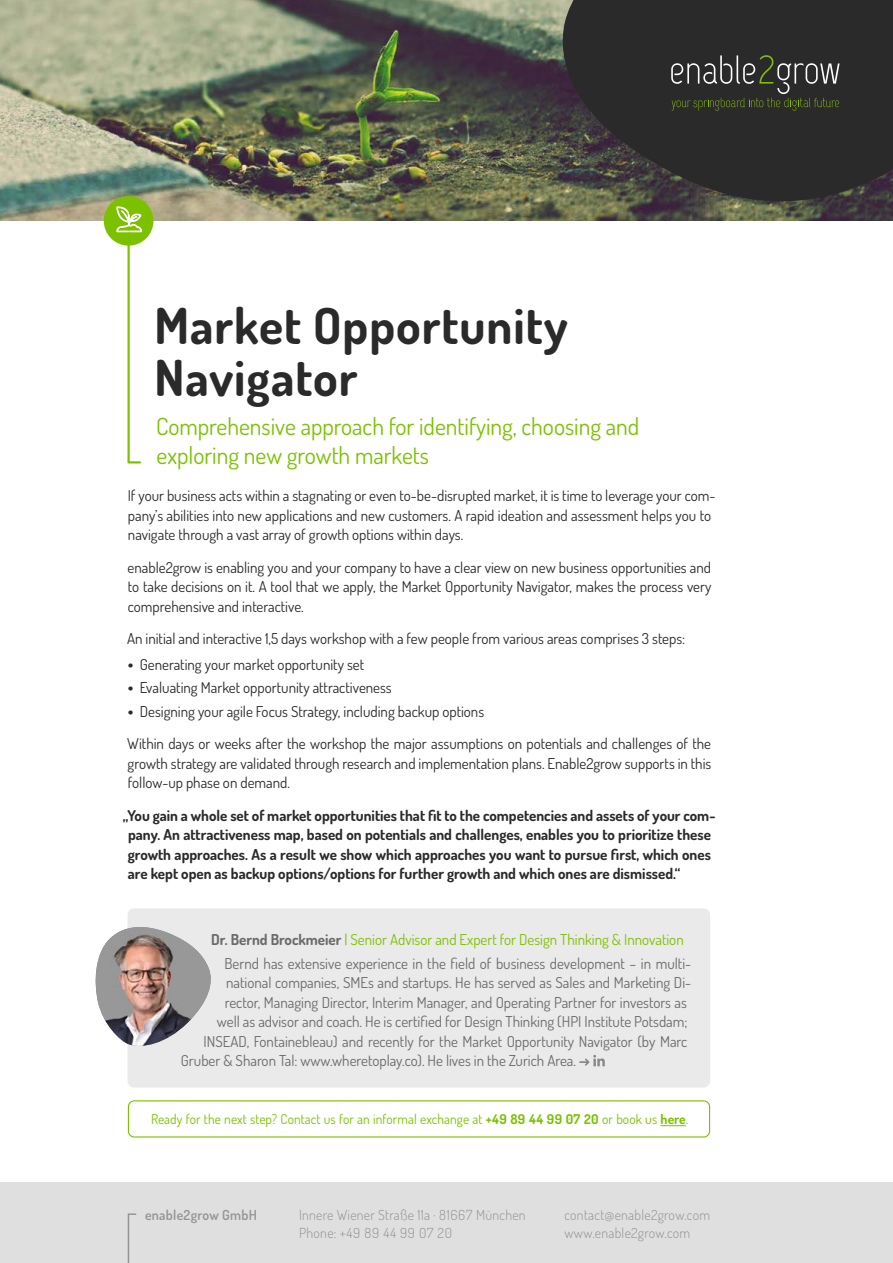
<style>
.page{position:relative;width:893px;height:1263px;background:#fff}
.page>*{position:absolute;margin:0;border:0;box-sizing:border-box;transform-origin:0 0}
.t1{font:700 49.65px/52.5px "Dosis";letter-spacing:.02em;color:#2a2a2a}
.t2{font:23.7px/28.3px "Dosis";color:#7cc100}
.t3{font:15px/19.5px "Dosis";color:#2a2a2a}
.t4{font:15px/23.7px "Dosis";color:#6a6a6a}
.t5{font:700 15px/19.5px "Dosis";color:#2a2a2a}
.t6{font:300 13.8px/18px "Dosis";letter-spacing:.02em;color:#949494}
.t7{font:600 13.8px "Dosis";letter-spacing:.02em;color:#949494}
.t8{font:13.5px "Dosis";letter-spacing:.005em;color:#7cc100}
.s1{font-weight:800}
.s2{font-weight:700}
.s3{color:#7cc100}
</style>
<div class="page">
<img style="left:0;top:0;width:725px;height:220px">
<div style="left:0;top:1182px;width:893px;height:81px;background:#dfdfdf"></div>
<svg style="left:127px;top:1213px;width:10px;height:50px"></svg>
<svg style="left:660px;top:1125px;width:26px;height:1px"></svg>
<div style="left:128px;top:1100px;width:582px;height:37px;border:1px solid #7cc100;border-radius:6px"></div>
<div style="left:128px;top:908px;width:582px;height:179px;background:#eaeaea;border-radius:6px"></div>
<svg style="left:580px;top:1055px;width:25px;height:12px"></svg>
<img style="left:95px;top:927px;width:116px;height:119px">
<svg style="left:555px;top:0;width:338px;height:218px;background:#343331"></svg>
<svg style="left:671px;top:55px;width:169px;height:56px;background:#40423b"></svg>
<div style="left:104px;top:196px;width:49px;height:50px;background:#7cc100;border-radius:50%"></div>
<svg style="left:116px;top:207px;width:26px;height:257px"></svg>
<h1 class="t1" style="left:154px;top:297px;width:415px">Market Opportunity<br>Navigator</h1>
<h2 class="t2" style="left:156px;top:411px;width:485px">Comprehensive approach for identifying, choosing and exploring new growth markets</h2>
<p class="t3" style="left:128px;top:485px;width:589px">If your business acts within a stagnating or even to-be-disrupted market, it is time to leverage your com&shy;pany’s abilities into new applications and new customers. A rapid ideation and assessment helps you to navigate through a vast array of growth options within days.</p>
<p class="t3" style="left:128px;top:557px;width:585px;text-align:justify">enable2grow is enabling you and your company to have a clear view on new business opportunities and to take decisions on it. A tool that we apply, the Market Opportunity Navigator, makes the process very comprehensive and interactive.</p>
<p class="t3" style="left:127px;top:628px;width:560px">An initial and interactive 1,5 days workshop with a few people from various areas comprises 3 steps:</p>
<p class="t3" style="left:128px;top:654px;width:237px"><span class="s1">•</span> Generating your market opportunity set</p>
<p class="t3" style="left:128px;top:677px;width:265px"><span class="s1">•</span> Evaluating Market opportunity attractiveness</p>
<p class="t3" style="left:127px;top:695px;width:585px;line-height:32.2px"><span class="s1">•</span> Designing your agile Focus Strategy, including backup options<br>Within days or weeks after the workshop the major assumptions on potentials and challenges of the</p>
<p class="t3" style="left:128px;top:753px;width:585px">growth strategy are validated through research and implementation plans. Enable2grow supports in this follow-up phase on demand.</p>
<p class="t5" style="left:128px;top:805px;width:589px;text-indent:-5px">„You gain a whole set of market opportunities that fit to the competencies and assets of your com&shy;pany. An attractiveness map, based on potentials and challenges, enables you to prioritize these growth approaches. As a result we show which approaches you want to pursue first, which ones are kept open as backup options/options for further growth and which ones are dismissed.“</p>
<p class="t4" style="left:224px;top:927px;width:468px;text-indent:-13px"><span class="s2">Dr. Bernd Brockmeier</span> <span class="s3">| Senior Advisor and Expert for Design Thinking &amp; Innovation<br></span>Bernd has extensive experience in the field of business development – in multi-</p>
<p class="t4" style="left:226px;top:970px;width:466px">national companies, SMEs and startups. He has served as Sales and Marketing Di-</p>
<p class="t4" style="left:225px;top:990px;width:464px">rector, Managing Director, Interim Manager, and Operating Partner for investors as</p>
<p class="t4" style="left:217px;top:1009px;width:472px">well as advisor and coach. He is certified for Design Thinking (HPI Institute Potsdam;</p>
<p class="t4" style="left:203px;top:1029px;width:485px">INSEAD, Fontainebleau) and recently for the Market Opportunity Navigator (by Marc</p>
<p class="t4" style="left:181px;top:1048px;width:397px">Gruber &amp; Sharon Tal: www.wheretoplay.co). He lives in the Zurich Area.</p>
<p class="t8" style="left:151px;top:1110px;width:539px">Ready for the next step? Contact us for an informal exchange at <span class="s2">+49 89 44 99 07 20</span> or book us <span class="s2">here</span>.</p>
<p class="t7" style="left:145px;top:1205px;width:113px">enable2grow GmbH</p>
<p class="t6" style="left:299px;top:1205px;width:228px">Innere Wiener Straße 11a · 81667 München<br>Phone: +49 89 44 99 07 20</p>
<p class="t6" style="left:564px;top:1205px;width:147px">contact@enable2grow.com www.enable2grow.com</p>
<p class="t6" style="left:298px;top:1223px;width:159px">Telefon: +49 89 44 99 07 20</p>
</div>
